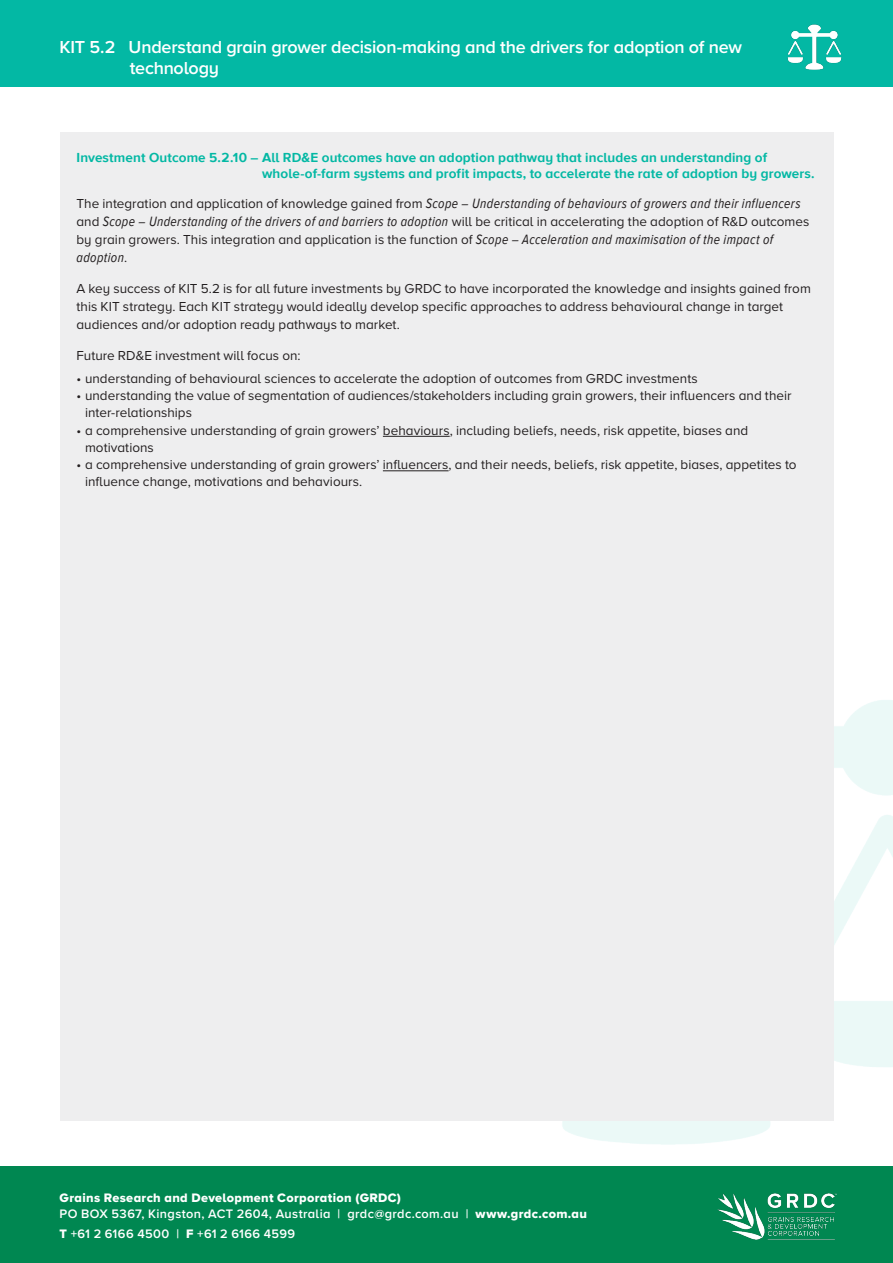
<style>
.page{position:relative;width:893px;height:1263px;background:#fff}
.page>*{position:absolute;margin:0;border:0;box-sizing:border-box;transform-origin:0 0}
.Banner_body_text{font:600 18px/21.6px "Proxima Nova A";letter-spacing:-.015em;color:#fff}
.Body_text{font:italic 13.95px "Proxima Nova Condensed W01";letter-spacing:.03em;color:#231f20}
.Body_text-2{font:13.5px/18px "Proxima Nova A";color:#231f20}
.Text_heading_2_-_col{font:700 13.5px/16.5px "Proxima Nova AW01";letter-spacing:.01em;color:#03b8a4}
.t1{font:600 12.75px "Proxima Nova A";letter-spacing:.03em;color:#fff}
.t2{font:12.75px "Proxima Nova A Extrabld";letter-spacing:.025em;color:#fff}
.s1{font-family:"Proxima Nova A";font-style:normal;font-size:13.5px}
.s2{font-family:"Proxima Nova Condensed W01";font-style:italic;font-size:13.95px}
.s3{font-family:"Proxima Nova A Extrabld";font-weight:400}
</style>
<div class="page">
<div style="left:60px;top:132px;width:773px;height:988px;background:#eeeeef"></div>
<div style="left:0;top:1166px;width:893px;height:97px;background:#008751"></div>
<img style="left:717px;top:1193px;width:120px;height:47px">
<div style="left:0;top:0;width:893px;height:86px;background:#03b8a4"></div>
<img style="left:787px;top:24px;width:55px;height:46px">
<hr style="left:383px;top:436px;width:67px;height:1px;background:#231f20">
<hr style="left:383px;top:471px;width:66px;height:1px;background:#231f20">
<p class="Banner_body_text" style="left:130px;top:35px;width:614px;text-indent:-70px">KIT 5.2 Understand grain grower decision-making and the drivers for adoption of new technology</p>
<p class="Text_heading_2_-_col" style="left:262px;top:149px;width:554px;text-indent:-185px">Investment Outcome 5.2.10 – All RD&amp;E outcomes have an adoption pathway that includes an understanding of whole-of-farm systems and profit impacts, to accelerate the rate of adoption by growers.</p>
<p class="Body_text" style="left:77px;top:196px;width:725px"><span class="s1">The integration and application of knowledge gained from</span> Scope – Understanding of behaviours of growers and their influencers</p>
<p class="Body_text-2" style="left:77px;top:212px;width:734px">and <span class="s2">Scope – Understanding of the drivers of and barriers to adoption</span> will be critical in accelerating the adoption of R&amp;D outcomes by grain growers. This integration and application is the function of <span class="s2">Scope – Acceleration and maximisation of the impact of</span></p>
<p class="Body_text" style="left:77px;top:250px;width:52px">adoption<span class="s1">.</span></p>
<p class="Body_text-2" style="left:77px;top:279px;width:736px">A key success of KIT 5.2 is for all future investments by GRDC to have incorporated the knowledge and insights gained from this KIT strategy. Each KIT strategy would ideally develop specific approaches to address behavioural change in target audiences and/or adoption ready pathways to market.</p>
<p class="Body_text-2" style="left:77px;top:346px;width:225px">Future RD&amp;E investment will focus on:</p>
<p class="Body_text-2" style="left:77px;top:369px;width:623px">• understanding of behavioural sciences to accelerate the adoption of outcomes from GRDC investments</p>
<p class="Body_text-2" style="left:85px;top:386px;width:708px;line-height:17.2px;text-indent:-9px">• understanding the value of segmentation of audiences/stakeholders including grain growers, their influencers and their inter-relationships</p>
<p class="Body_text-2" style="left:85px;top:421px;width:665px;line-height:17.2px;text-indent:-9px">• a comprehensive understanding of grain growers’ behaviours, including beliefs, needs, risk appetite, biases and motivations</p>
<p class="Body_text-2" style="left:85px;top:455px;width:713px;line-height:17.2px;text-indent:-9px">• a comprehensive understanding of grain growers’ influencers, and their needs, beliefs, risk appetite, biases, appetites to influence change, motivations and behaviours.</p>
<p class="t2" style="left:60px;top:1188px;width:343px">Grains Research and Development Corporation (GRDC)</p>
<p class="t1" style="left:60px;top:1204px;width:529px">PO BOX 5367, Kingston, ACT 2604, Australia | grdc@grdc.com.au | <span class="s3">www.grdc.com.au</span></p>
<p class="t1" style="left:60px;top:1224px;width:237px"><span class="s3">T</span> +61 2 6166 4500 | <span class="s3">F</span> +61 2 6166 4599</p>
</div>
